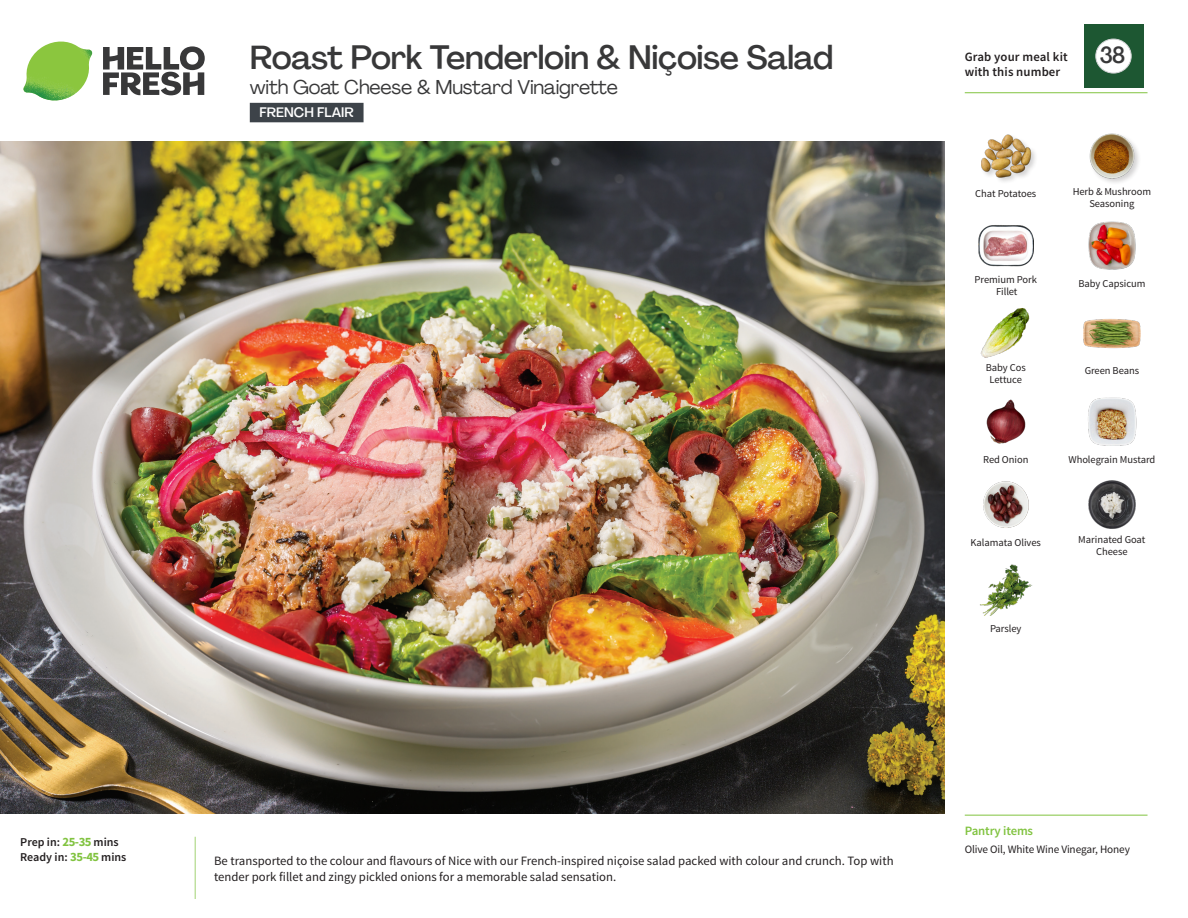
<style>
.page{position:relative;width:1188px;height:918px;background:#fff}
.page>*{position:absolute;margin:0;border:0;box-sizing:border-box;transform-origin:0 0}
._15_Titel_UK{font:500 33px "Agrandir";letter-spacing:-.01em;color:#383839}
._002_Label_Nr{font:500 22.8px "Agrandir";color:#383839;scale:.94 1}
._15_Titel_UK-2{font:19.5px "Agrandir";letter-spacing:-.01em;color:#383839}
.t1{font:500 13.5px "Agrandir";color:#fff}
.Step_6_Text_AU{font:12.75px/16.5px "Source Sans Pro";color:#231f20}
.t2{font:600 12.75px/15px "Source Sans Pro";letter-spacing:.01em;color:#231f20}
._04_Headers_Front{font:600 12.75px "Source Sans Pro";letter-spacing:-.01em;color:#81c340}
._04_Intro{font:600 12px "Source Sans Pro";color:#231f20}
._05_Pantry{font:11.25px "Source Sans Pro";letter-spacing:-.01em;color:#231f20}
._18_FRONT_ingredients{font:10.5px/12px "Source Sans Pro";letter-spacing:-.005em;color:#231f20;text-align:center}
.s1{font-weight:700;font-size:12.75px;color:#81c340}
</style>
<div class="page">
<svg style="left:103px;top:46px;width:102px;height:49px"></svg>
<img style="left:23px;top:42px;width:69px;height:59px">
<img style="left:0;top:142px;width:945px;height:672px">
<div style="left:250px;top:103px;width:114px;height:19px;background:#3d4349"></div>
<img style="left:1083px;top:319px;width:58px;height:30px">
<img style="left:1088px;top:397px;width:49px;height:49px">
<img style="left:986px;top:399px;width:40px;height:45px">
<img style="left:983px;top:481px;width:46px;height:47px">
<img style="left:980px;top:564px;width:53px;height:52px">
<img style="left:980px;top:308px;width:50px;height:50px">
<img style="left:978px;top:225px;width:55px;height:42px">
<img style="left:1088px;top:221px;width:48px;height:49px">
<div style="left:980px;top:133px;width:58px;height:51px;background:#231f20;opacity:.2"></div>
<img style="left:980px;top:133px;width:51px;height:48px">
<img style="left:1089px;top:133px;width:50px;height:50px">
<img style="left:1088px;top:480px;width:48px;height:49px">
<hr style="left:965px;top:815px;width:183px;height:1px;background:#81c340">
<hr style="left:965px;top:92px;width:183px;height:1px;background:#81c340">
<div style="left:1084px;top:24px;width:59px;height:64px;background:#1d5732"></div>
<div style="left:1096px;top:39px;width:35px;height:34px;background:#fff;border-radius:50%"></div>
<div style="left:1096px;top:39px;width:35px;height:34px;border:1px solid #d1d2d4;border-radius:50%"></div>
<p class="_04_Intro" style="left:20px;top:835px;width:100px">Prep in: <span class="s1">25-35</span> mins</p>
<p class="_04_Intro" style="left:20px;top:850px;width:108px">Ready in: <span class="s1">35-45</span> mins</p>
<p class="_15_Titel_UK" style="left:250px;top:37px;width:585px">Roast Pork Tenderloin &amp; Niçoise Salad</p>
<p class="_15_Titel_UK-2" style="left:250px;top:75px;width:370px">with Goat Cheese &amp; Mustard Vinaigrette</p>
<p class="t1" style="left:260px;top:104px;width:96px">FRENCH FLAIR</p>
<p class="t2" style="left:965px;top:50px;width:104px">Grab your meal kit with this number</p>
<p class="_002_Label_Nr" style="left:1100px;top:41px;width:29px">38</p>
<p class="_18_FRONT_ingredients" style="left:975px;top:188px;width:63px">Chat Potatoes</p>
<p class="_18_FRONT_ingredients" style="left:975px;top:274px;width:64px">Premium Pork<br>Fillet</p>
<p class="_18_FRONT_ingredients" style="left:1073px;top:186px;width:80px">Herb &amp; Mushroom<br>Seasoning</p>
<p class="_18_FRONT_ingredients" style="left:1078px;top:277px;width:69px">Baby Capsicum</p>
<p class="_18_FRONT_ingredients" style="left:986px;top:362px;width:42px">Baby Cos</p>
<p class="_18_FRONT_ingredients" style="left:1085px;top:365px;width:56px">Green Beans</p>
<p class="_18_FRONT_ingredients" style="left:990px;top:374px;width:34px">Lettuce</p>
<p class="_18_FRONT_ingredients" style="left:983px;top:453px;width:47px">Red Onion</p>
<p class="_18_FRONT_ingredients" style="left:1068px;top:453px;width:88px">Wholegrain Mustard</p>
<p class="_18_FRONT_ingredients" style="left:971px;top:536px;width:72px">Kalamata Olives</p>
<p class="_18_FRONT_ingredients" style="left:990px;top:623px;width:33px">Parsley</p>
<p class="_18_FRONT_ingredients" style="left:1078px;top:534px;width:69px">Marinated Goat<br>Cheese</p>
<p class="Step_6_Text_AU" style="left:214px;top:852px;width:681px">Be transported to the colour and flavours of Nice with our French-inspired niçoise salad packed with colour and crunch. Top with tender pork fillet and zingy pickled onions for a memorable salad sensation.</p>
<p class="_04_Headers_Front" style="left:965px;top:822px;width:70px">Pantry items</p>
<p class="_05_Pantry" style="left:965px;top:842px;width:167px">Olive Oil, White Wine Vinegar, Honey</p>
</div>
